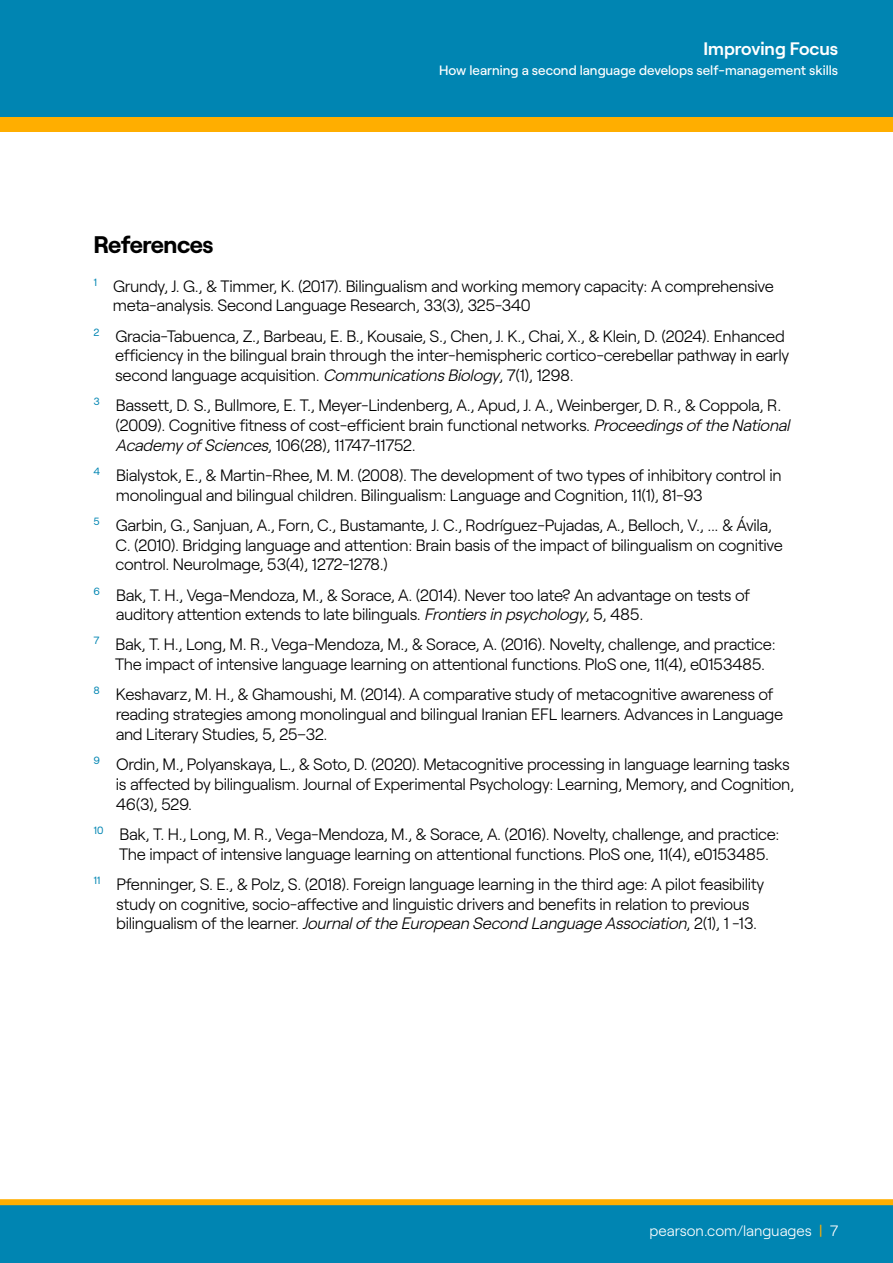
<style>
.page{position:relative;width:893px;height:1263px;background:#fff}
.page>*{position:absolute;margin:0;border:0;box-sizing:border-box;transform-origin:0 0}
.t1{font:700 24px "Roobert";letter-spacing:-.025em;color:#000}
.t2{font:600 18px "Roobert";color:#fff}
.t3{font:300 16.5px/19.8px "Roobert";letter-spacing:-.02em;color:#000}
.t4{font:300 15px "Roobert";color:#fff}
.t5{font:500 13.5px "Roobert";color:#fff}
.s1{font-style:italic}
.s2{font-weight:400;color:#ffae00}
</style>
<div class="page">
<div style="left:0;top:0;width:893px;height:132px;background:#ffae00"></div>
<div style="left:0;top:0;width:893px;height:117px;background:#0085b2"></div>
<div style="left:0;top:1203px;width:893px;height:60px;background:#0085b2"></div>
<div style="left:0;top:1199px;width:893px;height:6px;background:#ffae00"></div>
<p class="t2" style="left:703px;top:35px;width:136px">Improving Focus</p>
<p class="t5" style="left:439px;top:60px;width:401px">How learning a second language develops self-management skills</p>
<h1 class="t1" style="left:94px;top:226px;width:121px">References</h1>
<p class="t3" style="left:113px;top:275px;width:662px;text-indent:-19px"><sup>1</sup> Grundy, J. G., &amp; Timmer, K. (2017). Bilingualism and working memory capacity: A comprehensive meta-analysis. Second Language Research, 33(3), 325-340</p>
<p class="t3" style="left:115px;top:325px;width:676px;text-indent:-22px"><sup>2</sup> Gracia-Tabuenca, Z., Barbeau, E. B., Kousaie, S., Chen, J. K., Chai, X., &amp; Klein, D. (2024). Enhanced efficiency in the bilingual brain through the inter-hemispheric cortico-cerebellar pathway in early second language acquisition. <span class="s1">CommunicationsBiology</span>, 7(1), 1298.</p>
<p class="t3" style="left:116px;top:394px;width:680px;text-indent:-22px"><sup>3</sup> Bassett, D. S., Bullmore, E. T., Meyer-Lindenberg, A., Apud, J. A., Weinberger, D. R., &amp; Coppola, R. (2009). Cognitive fitness of cost-efficient brain functional networks. <span class="s1">ProceedingsoftheNational<br>AcademyofSciences</span>, 106(28), 11747-11752.</p>
<p class="t3" style="left:116px;top:464px;width:667px;text-indent:-22px"><sup>4</sup> Bialystok, E., &amp; Martin-Rhee, M. M. (2008). The development of two types of inhibitory control in monolingual and bilingual children. Bilingualism: Language and Cognition, 11(1), 81-93</p>
<p class="t3" style="left:116px;top:514px;width:669px;text-indent:-22px"><sup>5</sup> Garbin, G., Sanjuan, A., Forn, C., Bustamante, J. C., Rodríguez-Pujadas, A., Belloch, V., ... &amp; Ávila,<br>C. (2010). Bridging language and attention: Brain basis of the impact of bilingualism on cognitive control. NeuroImage, 53(4), 1272-1278.)</p>
<p class="t3" style="left:116px;top:584px;width:636px;text-indent:-22px"><sup>6</sup> Bak, T. H., Vega-Mendoza, M., &amp; Sorace, A. (2014). Never too late? An advantage on tests of auditory attention extends to late bilinguals. <span class="s1">Frontiersinpsychology</span>, 5, 485.</p>
<p class="t3" style="left:115px;top:633px;width:662px;text-indent:-22px"><sup>7</sup> Bak, T. H., Long, M. R., Vega-Mendoza, M., &amp; Sorace, A. (2016). Novelty, challenge, and practice:<br>The impact of intensive language learning on attentional functions. PloS one, 11(4), e0153485.</p>
<p class="t3" style="left:116px;top:683px;width:669px;text-indent:-22px"><sup>8</sup> Keshavarz, M. H., &amp; Ghamoushi, M. (2014). A comparative study of metacognitive awareness of reading strategies among monolingual and bilingual Iranian EFL learners. Advances in Language and Literary Studies, 5, 25–32.</p>
<p class="t3" style="left:116px;top:753px;width:680px;text-indent:-22px"><sup>9</sup> Ordin, M., Polyanskaya, L., &amp; Soto, D. (2020). Metacognitive processing in language learning tasks is affected by bilingualism. Journal of Experimental Psychology: Learning, Memory, and Cognition,<br>46(3), 529.</p>
<p class="t3" style="left:119px;top:823px;width:662px;text-indent:-26px"><sup>10</sup> Bak, T. H., Long, M. R., Vega-Mendoza, M., &amp; Sorace, A. (2016). Novelty, challenge, and practice:<br>The impact of intensive language learning on attentional functions. PloS one, 11(4), e0153485.</p>
<p class="t3" style="left:116px;top:873px;width:650px;text-indent:-23px"><sup>11</sup> Pfenninger, S. E., &amp; Polz, S. (2018). Foreign language learning in the third age: A pilot feasibility study on cognitive, socio-affective and linguistic drivers and benefits in relation to previous<br>b i l i n g u a l i s m of t h e l e a r n e r. <span class="s1">JournaloftheEuropeanSecond LanguageAssociation</span>, 2 ( 1 ) , 1 - 1 3 .</p>
<p class="t4" style="left:650px;top:1220px;width:190px">pearson.com/languages <span class="s2">|</span> 7</p>
</div>
